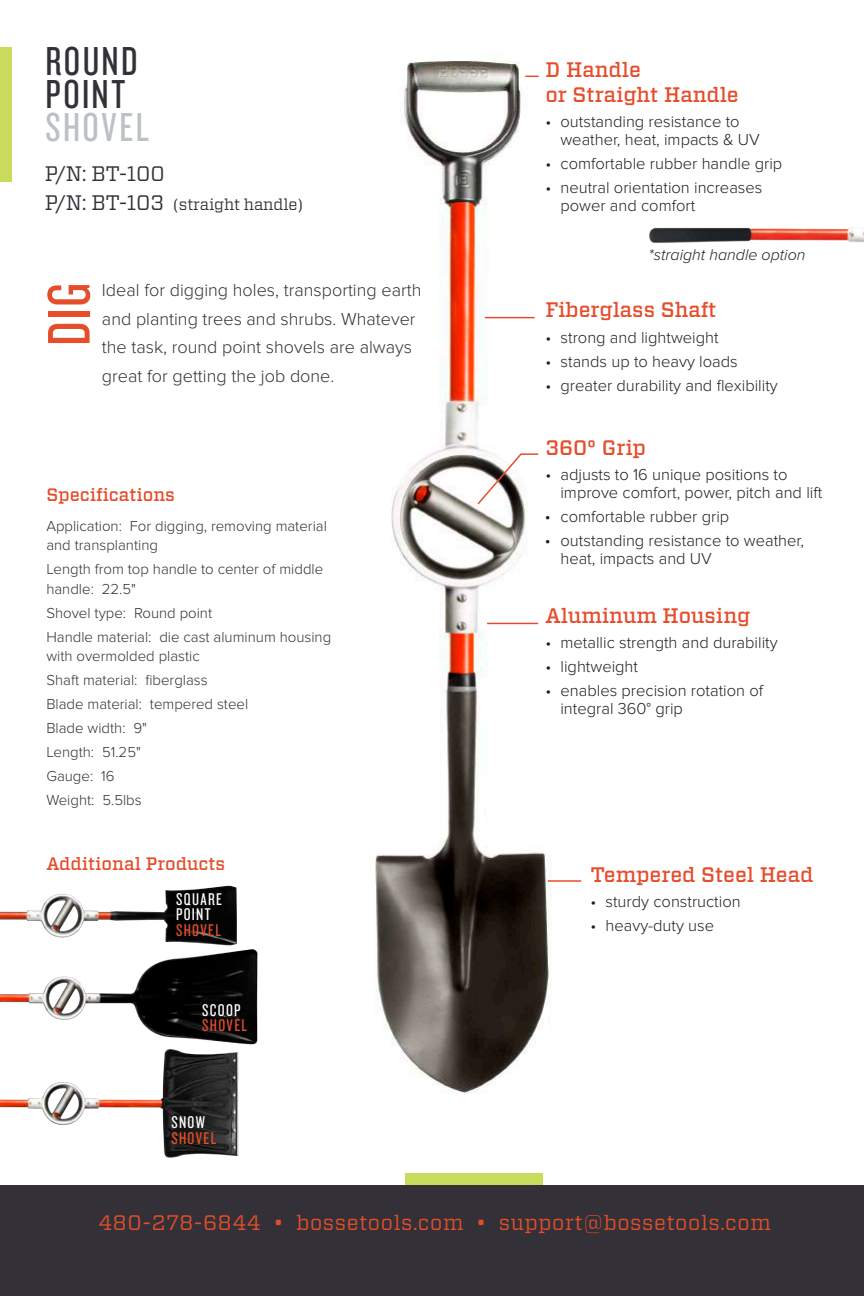
<style>
.page{position:relative;width:864px;height:1296px;background:#fff}
.page>*{position:absolute;margin:0;border:0;box-sizing:border-box;transform-origin:0 0}
.t1{font:62.4px "Knockout HTF28 Junior Featherwt";color:#e64d2b}
.t2{font:42px/33px "Knockout HTF28 Junior Featherwt";letter-spacing:.055em;color:#333137}
.t3{font:42px "Knockout HTF28 Junior Featherwt";letter-spacing:.06em;color:#bbc1c4}
.t4{font:500 21px/24.6px "Vitesse";color:#e64d2b}
.t5{font:21px "Vitesse";letter-spacing:.03em;color:#e64d2b}
.t6{font:21px "Vitesse";color:#333137}
.t7{font:300 18px/28.4px "Proxima Nova";color:#333137}
.t8{font:500 18px "Vitesse";color:#e64d2b}
.t9{font:17.6px/15.2px "Knockout HTF28 Junior Featherwt";letter-spacing:.075em;color:#fff}
.t10{font:17.6px "Knockout HTF28 Junior Featherwt";letter-spacing:.075em;color:#e64e2b}
.t11{font:17.6px "Knockout HTF28 Junior Featherwt";letter-spacing:.075em;color:#e84e29}
.t12{font:300 16.4px/18px "Proxima Nova";color:#231f20}
.t13{font:16px "Vitesse";letter-spacing:-.01em;color:#333137}
.t14{font:italic 300 16px "Proxima Nova";color:#231f20}
.t15{font:300 15px/24px "Proxima Nova";color:#333137}
.s1{font-size:21px}
.s2{font-family:"Myriad Pro";font-weight:400}
</style>
<div class="page">
<img style="left:375px;top:61px;width:207px;height:1032px">
<hr style="left:548px;top:880px;width:33px;height:2px;background:#e64d2b">
<svg style="left:476px;top:453px;width:64px;height:53px"></svg>
<hr style="left:487px;top:623px;width:51px;height:1px;background:#e64d2b">
<svg style="left:525px;top:76px;width:14px;height:1px"></svg>
<hr style="left:485px;top:317px;width:50px;height:1px;background:#e64d2b">
<img style="left:0;top:885px;width:237px;height:52px">
<img style="left:0;top:1056px;width:239px;height:102px">
<img style="left:0;top:937px;width:258px;height:119px">
<div style="left:0;top:47px;width:12px;height:135px;background:#c8db5c"></div>
<div style="left:405px;top:1173px;width:138px;height:14px;background:#c8db5c"></div>
<div style="left:0;top:1185px;width:864px;height:111px;background:#333137"></div>
<img style="left:649px;top:227px;width:215px;height:16px">
<h2 class="t2" style="left:45px;top:45px;width:94px">ROUND<br>POINT</h2>
<h2 class="t3" style="left:45px;top:106px;width:105px">SHOVEL</h2>
<p class="t6" style="left:45px;top:160px;width:122px">P/N: BT-100</p>
<p class="t13" style="left:45px;top:193px;width:260px"><span class="s1">P/N: BT-103</span> (straight handle)</p>
<h1 class="t1" style="left:38px;top:346px;width:64px;rotate:-90deg">DIG</h1>
<p class="t7" style="left:102px;top:276px;width:321px">Ideal for digging holes, transporting earth and planting trees and shrubs. Whatever the task, round point shovels are always great for getting the job done.</p>
<p class="t8" style="left:46px;top:483px;width:130px">Specifications</p>
<p class="t15" style="left:46px;top:516px;width:282px;line-height:19.6px">Application: For digging, removing material and transplanting</p>
<p class="t15" style="left:46px;top:560px;width:278px;line-height:19.6px">Length from top handle to center of middle handle: 22.5"</p>
<p class="t15" style="left:46px;top:601px;width:286px">Shovel type: Round point<br>Handle material: die cast aluminum housing</p>
<p class="t15" style="left:46px;top:645px;width:203px">with overmolded plastic<br>Shaft material: fiberglass<br>Blade material: tempered steel<br>Blade width: 9"<br>Length: 51.25"<br>Gauge: 16<br>Weight: 5.5lbs</p>
<p class="t8" style="left:46px;top:852px;width:180px">Additional Products</p>
<p class="t9" style="left:176px;top:892px;width:48px">SQUARE<br>POINT</p>
<p class="t10" style="left:176px;top:921px;width:46px">SHOVEL</p>
<p class="t9" style="left:202px;top:1003px;width:40px">SCOOP</p>
<p class="t10" style="left:202px;top:1016px;width:46px">SHOVEL</p>
<p class="t9" style="left:171px;top:1115px;width:35px">SNOW</p>
<p class="t11" style="left:171px;top:1129px;width:46px">SHOVEL</p>
<p class="t4" style="left:545px;top:57px;width:195px">D Handle<br>or Straight Handle</p>
<p class="t12" style="left:560px;top:113px;width:201px;text-indent:-15px">• outstanding resistance to weather, heat, impacts &amp; UV</p>
<p class="t12" style="left:545px;top:155px;width:238px">• comfortable rubber handle grip</p>
<p class="t12" style="left:560px;top:179px;width:203px;text-indent:-15px">• neutral orientation increases power and comfort</p>
<p class="t14" style="left:648px;top:246px;width:159px">*straight handle option</p>
<p class="t4" style="left:545px;top:298px;width:173px">Fiberglass Shaft</p>
<p class="t12" style="left:545px;top:329px;width:175px">• strong and lightweight</p>
<p class="t12" style="left:545px;top:353px;width:194px">• stands up to heavy loads</p>
<p class="t12" style="left:545px;top:377px;width:234px">• greater durability and flexibility</p>
<p class="t4" style="left:545px;top:435px;width:102px">360° Grip</p>
<p class="t12" style="left:560px;top:466px;width:263px;text-indent:-15px">• adjusts to 16 unique positions to improve comfort, power, pitch and lift</p>
<p class="t12" style="left:545px;top:508px;width:185px"><span class="s2">•</span> comfortable rubber grip</p>
<p class="t12" style="left:560px;top:532px;width:245px;text-indent:-15px"><span class="s2">•</span> outstanding resistance to weather, heat, impacts and UV</p>
<p class="t4" style="left:545px;top:603px;width:206px">Aluminum Housing</p>
<p class="t12" style="left:545px;top:634px;width:234px">• metallic strength and durability</p>
<p class="t12" style="left:545px;top:658px;width:94px">• lightweight</p>
<p class="t12" style="left:560px;top:682px;width:204px;text-indent:-15px">• enables precision rotation of integral 360° grip</p>
<p class="t4" style="left:590px;top:862px;width:224px">Tempered Steel Head</p>
<p class="t12" style="left:590px;top:893px;width:152px">• sturdy construction</p>
<p class="t12" style="left:590px;top:917px;width:125px">• heavy-duty use</p>
<p class="t5" style="left:98px;top:1208px;width:674px">480-278-6844 • bossetools.com • support@bossetools.com</p>
</div>
